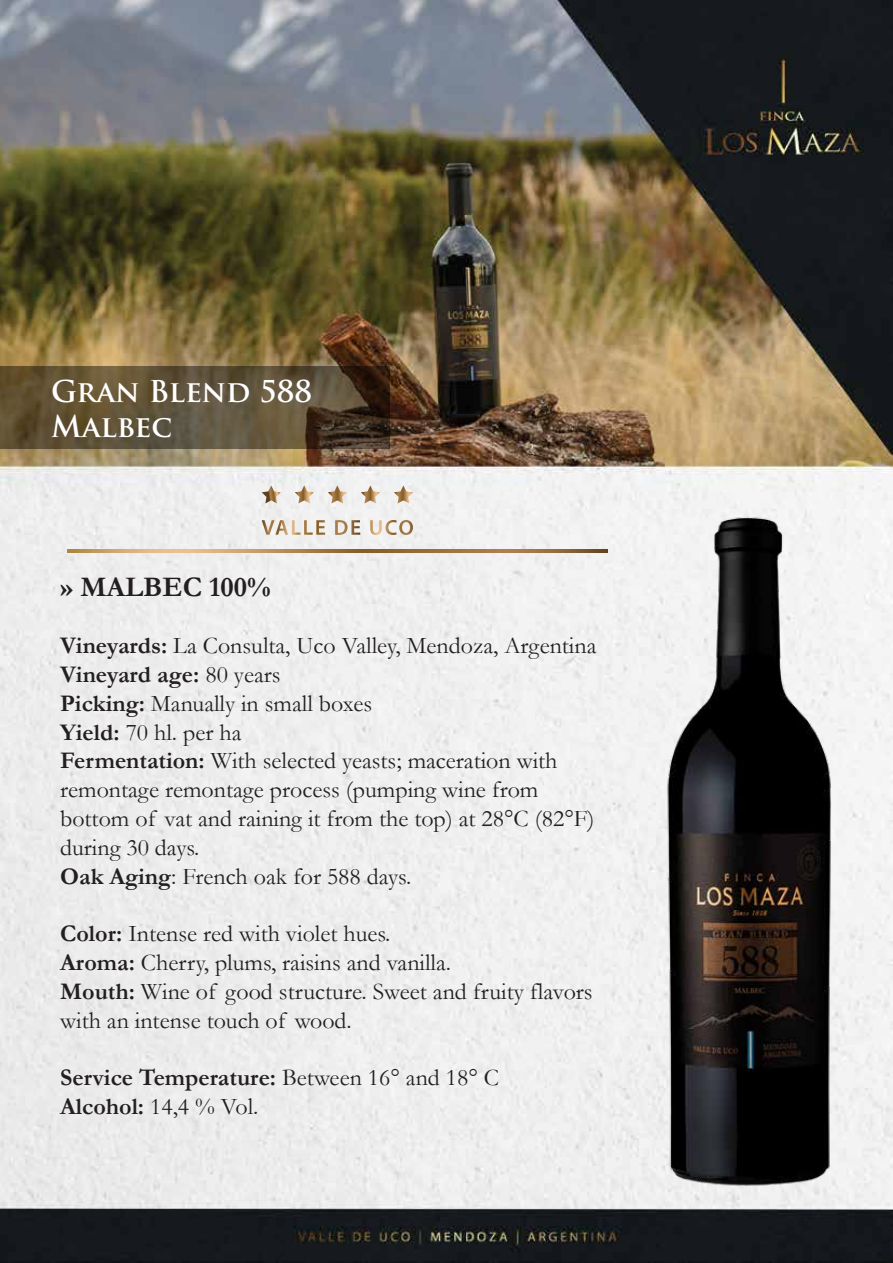
<style>
.page{position:relative;width:893px;height:1263px;background:#fff}
.page>*{position:absolute;margin:0;border:0;box-sizing:border-box;transform-origin:0 0}
.t1{font:700 29.4px/35.2px "Trajan Pro";color:#fff}
.t2{font:700 28.5px "Garamond";color:#231f20}
.t3{font:24px/28.8px "Garamond";color:#231f20}
.t4{font:700 24px/28.8px "Garamond";color:#231f20}
.s1{font-weight:700}
.s2{font-weight:400}
</style>
<div class="page">
<img style="left:0;top:0;width:893px;height:1263px">
<svg style="left:0;top:366px;width:389px;height:83px;background:#5b4d35"></svg>
<svg style="left:67px;top:550px;width:537px;height:3px;background:#af8652"></svg>
<svg style="left:295px;top:485px;width:19px;height:18px"></svg>
<svg style="left:361px;top:485px;width:19px;height:18px"></svg>
<svg style="left:262px;top:485px;width:19px;height:18px"></svg>
<svg style="left:328px;top:485px;width:19px;height:18px"></svg>
<svg style="left:394px;top:485px;width:19px;height:18px"></svg>
<svg style="left:262px;top:520px;width:63px;height:15px"></svg>
<svg style="left:335px;top:520px;width:25px;height:15px"></svg>
<svg style="left:370px;top:520px;width:43px;height:15px"></svg>
<img style="left:604px;top:467px;width:274px;height:741px">
<p class="t1" style="left:51px;top:374px;width:262px">Gran Blend 588<br>Malbec</p>
<p class="t2" style="left:60px;top:567px;width:212px">» MALBEC 100%</p>
<p class="t3" style="left:60px;top:631px;width:538px"><span class="s1">Vineyards:</span> La Consulta, Uco Valley, Mendoza, Argentina <span class="s1">Vineyard age:</span> 80 years<br><span class="s1">Picking:</span> Manually in small boxes<br><span class="s1">Yield:</span> 70 hl. per ha<br><span class="s1">Fermentation:</span> With selected yeasts; maceration with remontage remontage process (pumping wine from bottom of vat and raining it from the top) at 28°C (82°F) during 30 days.<br><span class="s1">Oak Aging</span>: French oak for 588 days.</p>
<p class="t3" style="left:60px;top:919px;width:534px"><span class="s1">Color:</span> Intense red with violet hues.<br><span class="s1">Aroma:</span> Cherry, plums, raisins and vanilla.<br><span class="s1">Mouth:</span> Wine of good structure. Sweet and fruity flavors with an intense touch of wood.</p>
<p class="t4" style="left:60px;top:1063px;width:440px">Service Temperature: <span class="s2">Between 16° and 18° C<br></span>Alcohol: <span class="s2">14,4 % Vol.</span></p>
</div>
